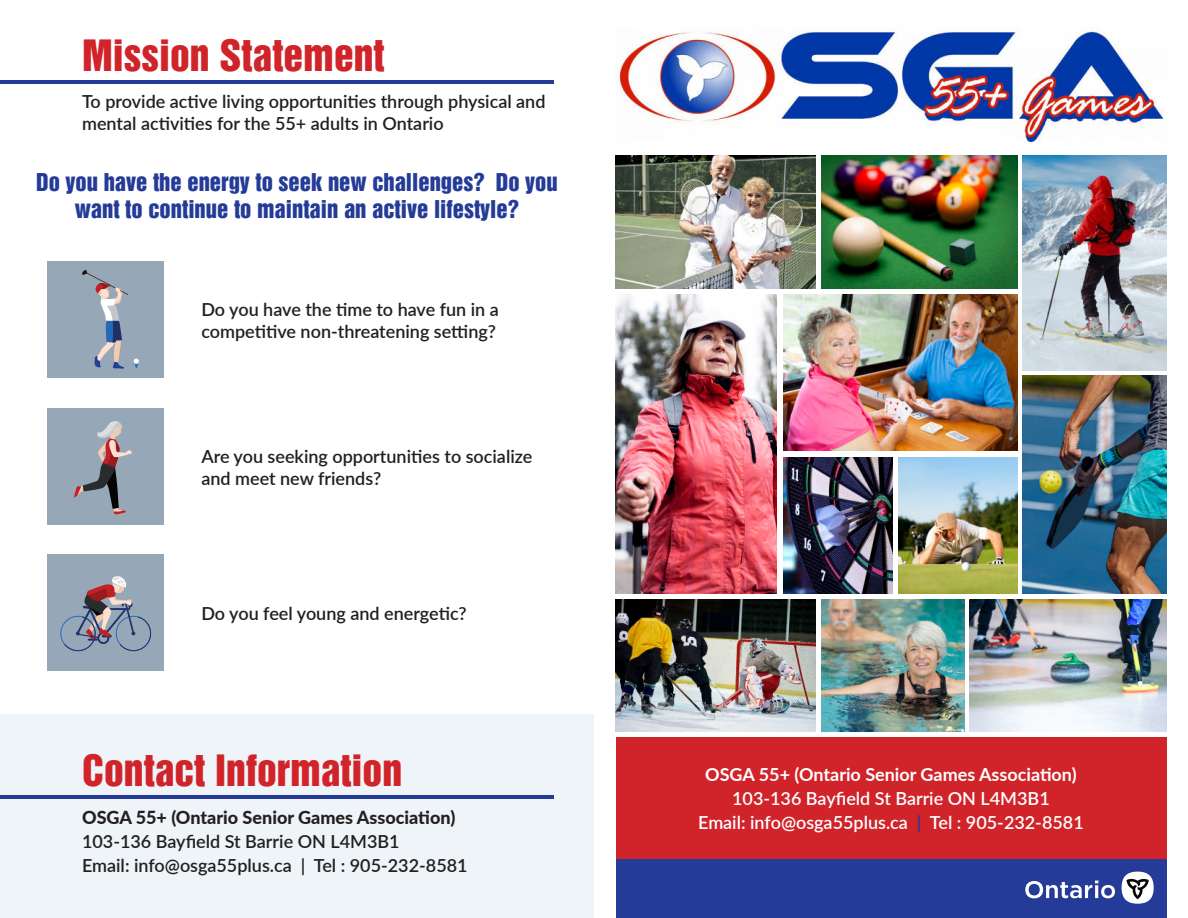
<style>
.page{position:relative;width:1188px;height:918px;background:#fff}
.page>*{position:absolute;margin:0;border:0;box-sizing:border-box;transform-origin:0 0}
.t1{font:39.6px "Helvetica Inserat LT Pro";color:#d1232a}
.t2{font:22.5px/27px "Helvetica Inserat LT Pro";color:#243b97;text-align:center}
.t3{font:600 18px/21.6px "Lato";color:#231f20}
.t4{font:600 18px/24px "Lato";color:#fff;text-align:center}
.t5{font:700 18px "Lato";color:#fff}
.t6{font:800 18px "Lato";color:#231f20}
.s1{color:#243b97}
</style>
<div class="page">
<div style="left:0;top:714px;width:594px;height:204px;background:#eef4f7"></div>
<div style="left:616px;top:738px;width:550px;height:132px;background:#d1232a"></div>
<img style="left:617px;top:27px;width:547px;height:115px">
<img style="left:616px;top:156px;width:200px;height:132px">
<img style="left:616px;top:599px;width:200px;height:132px">
<img style="left:821px;top:599px;width:144px;height:132px">
<img style="left:821px;top:156px;width:197px;height:132px">
<img style="left:970px;top:599px;width:196px;height:132px">
<img style="left:784px;top:295px;width:234px;height:156px">
<img style="left:616px;top:295px;width:160px;height:298px">
<img style="left:784px;top:458px;width:108px;height:135px">
<img style="left:898px;top:458px;width:120px;height:135px">
<img style="left:1023px;top:376px;width:143px;height:217px">
<img style="left:1023px;top:156px;width:143px;height:214px">
<div style="left:616px;top:860px;width:550px;height:58px;background:#243b97"></div>
<div style="left:1122px;top:872px;width:32px;height:32px;background:#fff;border-radius:50%"></div>
<svg style="left:1127px;top:878px;width:22px;height:21px"></svg>
<svg style="left:1025px;top:881px;width:90px;height:17px"></svg>
<div style="left:47px;top:262px;width:117px;height:116px;background:#96a8b7"></div>
<svg style="left:134px;top:359px;width:5px;height:9px"></svg>
<svg style="left:82px;top:270px;width:46px;height:99px"></svg>
<div style="left:47px;top:408px;width:117px;height:117px;background:#96a8b7"></div>
<svg style="left:74px;top:421px;width:58px;height:94px"></svg>
<div style="left:47px;top:554px;width:117px;height:117px;background:#96a8b7"></div>
<svg style="left:60px;top:576px;width:91px;height:75px"></svg>
<hr style="left:0;top:80px;width:554px;height:4px;background:#243b97">
<hr style="left:0;top:795px;width:554px;height:4px;background:#243b97">
<h1 class="t1" style="left:82px;top:39px;width:304px">Mission Statement</h1>
<p class="t3" style="left:82px;top:90px;width:465px">To provide active living opportunities through physical and mental activities for the 55+ adults in Ontario</p>
<p class="t2" style="left:36px;top:170px;width:523px">Do you have the energy to seek new challenges? Do you want to continue to maintain an active lifestyle?</p>
<p class="t3" style="left:201px;top:298px;width:299px">Do you have the time to have fun in a competitive non-threatening setting?</p>
<p class="t3" style="left:201px;top:445px;width:333px">Are you seeking opportunities to socialize and meet new friends?</p>
<p class="t3" style="left:201px;top:602px;width:267px">Do you feel young and energetic?</p>
<h1 class="t1" style="left:82px;top:754px;width:322px">Contact Information</h1>
<p class="t6" style="left:82px;top:804px;width:375px">OSGA 55+ (Ontario Senior Games Association)</p>
<p class="t3" style="left:82px;top:829px;width:387px;line-height:24px">103-136 Bayfield St Barrie ON L4M3B1<br>Email: info@osga55plus.ca | Tel : 905-232-8581</p>
<p class="t5" style="left:705px;top:761px;width:373px">OSGA 55+ (Ontario Senior Games Association)</p>
<p class="t4" style="left:698px;top:786px;width:387px">103-136 Bayfield St Barrie ON L4M3B1<br>Email: info@osga55plus.ca <span class="s1">|</span> Tel : 905-232-8581</p>
</div>
